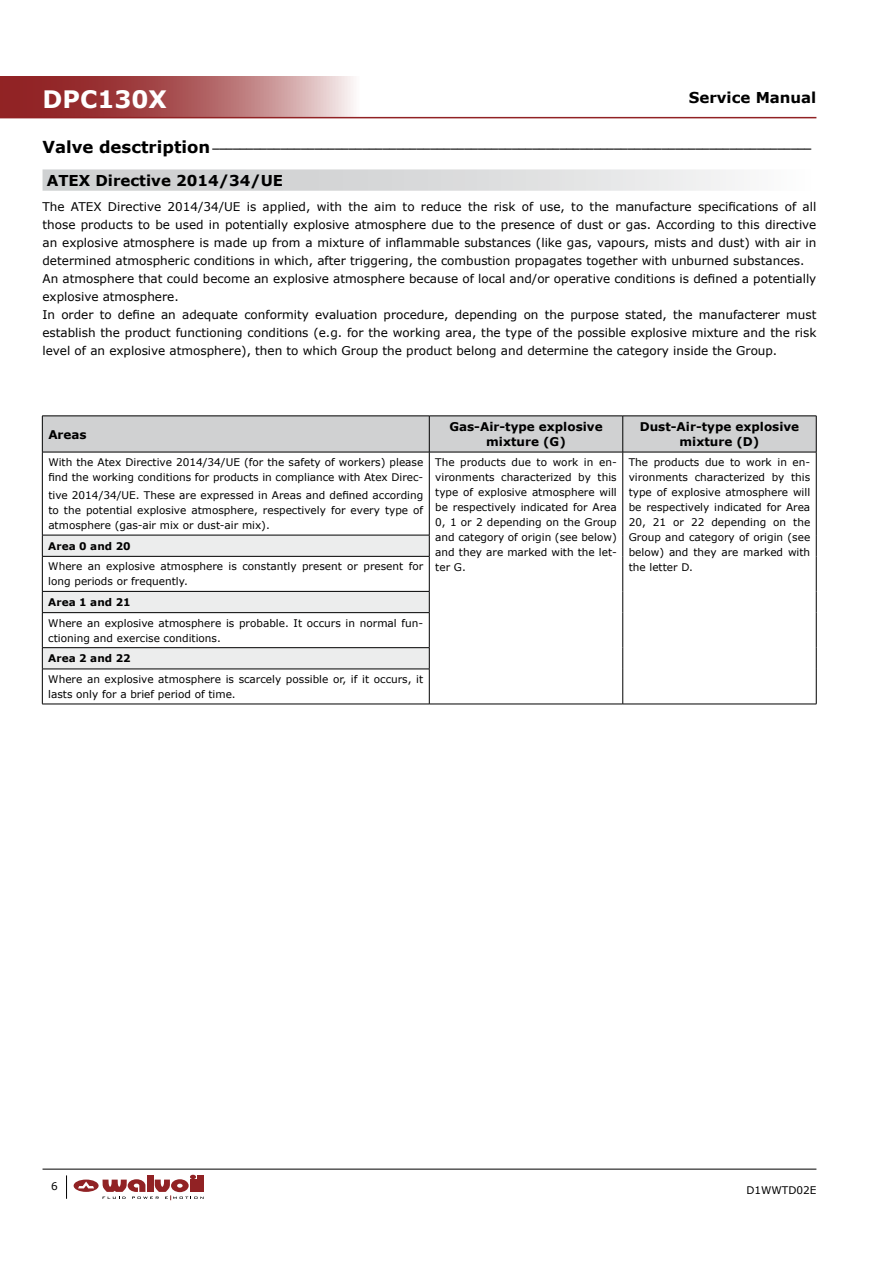
<style>
.page{position:relative;width:893px;height:1263px;background:#fff}
.page>*{position:absolute;margin:0;border:0;box-sizing:border-box;transform-origin:0 0}
.t1{font:700 24px "Verdana";color:#fff}
.t2{font:700 15px "Verdana";color:#000}
.t3{font:12px/18px "Verdana";color:#000}
.t4{font:700 12px/15px "Verdana";color:#000;text-align:center}
.t5{font:10.5px/15px "Verdana";color:#000}
.t6{font:700 10.5px "Verdana";color:#000}
.t7{font:700 9.6px "Verdana";color:#000}
.s1{font-size:16.5px}
</style>
<div class="page">
<svg style="left:0;top:77px;width:361px;height:40px;background:#b36768"></svg>
<hr style="left:0;top:117px;width:816px;height:1px;background:#912224">
<hr style="left:43px;top:1169px;width:773px;height:1px;background:#000">
<svg style="left:66px;top:1175px;width:1px;height:24px"></svg>
<svg style="left:74px;top:1179px;width:25px;height:13px"></svg>
<svg style="left:78px;top:1181px;width:16px;height:7px"></svg>
<svg style="left:103px;top:1175px;width:101px;height:25px"></svg>
<div style="left:43px;top:169px;width:773px;height:22px;background:linear-gradient(to right,#c6c8c9,#f5f5f5)"></div>
<div style="left:43px;top:417px;width:773px;height:35px;background:#d0d1d2"></div>
<svg style="left:43px;top:536px;width:386px;height:133px"></svg>
<hr style="left:42px;top:416px;width:387px;height:1px;background:#000">
<hr style="left:42px;top:416px;width:1px;height:36px;background:#000">
<hr style="left:429px;top:416px;width:194px;height:1px;background:#000">
<hr style="left:429px;top:416px;width:1px;height:36px;background:#000">
<hr style="left:623px;top:416px;width:193px;height:1px;background:#000">
<hr style="left:622px;top:416px;width:1px;height:36px;background:#000">
<hr style="left:816px;top:416px;width:1px;height:36px;background:#000">
<hr style="left:42px;top:452px;width:387px;height:1px;background:#000">
<hr style="left:42px;top:452px;width:1px;height:83px;background:#000">
<hr style="left:429px;top:452px;width:194px;height:1px;background:#000">
<hr style="left:429px;top:452px;width:1px;height:83px;background:#000">
<hr style="left:623px;top:452px;width:193px;height:1px;background:#000">
<hr style="left:622px;top:452px;width:1px;height:83px;background:#000">
<hr style="left:816px;top:452px;width:1px;height:83px;background:#000">
<hr style="left:42px;top:535px;width:387px;height:1px;background:#000">
<svg style="left:42px;top:535px;width:1px;height:21px"></svg>
<svg style="left:429px;top:535px;width:1px;height:21px"></svg>
<svg style="left:622px;top:535px;width:1px;height:21px"></svg>
<svg style="left:816px;top:535px;width:1px;height:21px"></svg>
<hr style="left:42px;top:556px;width:387px;height:1px;background:#000">
<hr style="left:42px;top:556px;width:1px;height:35px;background:#000">
<hr style="left:429px;top:556px;width:1px;height:35px;background:#000">
<hr style="left:622px;top:556px;width:1px;height:35px;background:#000">
<hr style="left:816px;top:556px;width:1px;height:35px;background:#000">
<hr style="left:42px;top:591px;width:387px;height:1px;background:#000">
<svg style="left:42px;top:591px;width:1px;height:21px"></svg>
<svg style="left:429px;top:591px;width:1px;height:21px"></svg>
<svg style="left:622px;top:591px;width:1px;height:22px"></svg>
<svg style="left:816px;top:591px;width:1px;height:22px"></svg>
<hr style="left:42px;top:612px;width:387px;height:1px;background:#000">
<hr style="left:42px;top:613px;width:1px;height:34px;background:#000">
<hr style="left:429px;top:613px;width:1px;height:34px;background:#000">
<hr style="left:622px;top:613px;width:1px;height:35px;background:#000">
<hr style="left:816px;top:613px;width:1px;height:35px;background:#000">
<hr style="left:42px;top:647px;width:387px;height:1px;background:#000">
<svg style="left:42px;top:648px;width:1px;height:21px"></svg>
<svg style="left:429px;top:648px;width:1px;height:21px"></svg>
<svg style="left:622px;top:648px;width:1px;height:21px"></svg>
<svg style="left:816px;top:648px;width:1px;height:21px"></svg>
<hr style="left:42px;top:669px;width:387px;height:1px;background:#000">
<hr style="left:42px;top:669px;width:1px;height:35px;background:#000">
<hr style="left:429px;top:669px;width:1px;height:35px;background:#000">
<hr style="left:622px;top:669px;width:1px;height:35px;background:#000">
<hr style="left:816px;top:669px;width:1px;height:35px;background:#000">
<hr style="left:42px;top:704px;width:387px;height:1px;background:#000">
<hr style="left:429px;top:704px;width:194px;height:1px;background:#000">
<hr style="left:623px;top:704px;width:193px;height:1px;background:#000">
<h1 class="t1" style="left:43px;top:82px;width:126px">DPC130X</h1>
<h2 class="t2" style="left:689px;top:87px;width:129px">Service Manual</h2>
<p class="t7" style="left:43px;top:137px;width:770px"><span class="s1">Valve desctription</span> ________________________________________________________________________________________</p>
<h2 class="t2" style="left:47px;top:170px;width:238px">ATEX Directive 2014/34/UE</h2>
<p class="t3" style="left:42px;top:197px;width:775px">The ATEX Directive 2014/34/UE is applied, with the aim to reduce the risk of use, to the manufacture specifications of all those products to be used in potentially explosive atmosphere due to the presence of dust or gas. According to this directive an explosive atmosphere is made up from a mixture of inflammable substances (like gas, vapours, mists and dust) with air in determined atmospheric conditions in which, after triggering, the combustion propagates together with unburned substances.<br>An atmosphere that could become an explosive atmosphere because of local and/or operative conditions is defined a potentially explosive atmosphere.<br>In order to define an adequate conformity evaluation procedure, depending on the purpose stated, the manufacterer must establish the product functioning conditions (e.g. for the working area, the type of the possible explosive mixture and the risk level of an explosive atmosphere), then to which Group the product belong and determine the category inside the Group.</p>
<p class="t4" style="left:48px;top:426px;width:40px">Areas</p>
<p class="t4" style="left:449px;top:419px;width:155px">Gas-Air-type explosive mixture (G)</p>
<p class="t4" style="left:640px;top:419px;width:161px">Dust-Air-type explosive mixture (D)</p>
<p class="t5" style="left:48px;top:455px;width:376px">With the Atex Directive 2014/34/UE (for the safety of workers) please find the working conditions for products in compliance with Atex Direc-</p>
<p class="t5" style="left:48px;top:488px;width:376px;text-align:justify">tive 2014/34/UE. These are expressed in Areas and defined according to the potential explosive atmosphere, respectively for every type of atmosphere (gas-air mix or dust-air mix).</p>
<p class="t5" style="left:435px;top:455px;width:183px;text-align:justify">The products due to work in en&shy;vironments characterized by this type of explosive atmosphere will be respectively indicated for Area 0, 1 or 2 depending on the Group and category of origin (see below) and they are marked with the let&shy;ter G.</p>
<p class="t5" style="left:629px;top:455px;width:183px;text-align:justify">The products due to work in en&shy;vironments characterized by this type of explosive atmosphere will be respectively indicated for Area 20, 21 or 22 depending on the Group and category of origin (see below) and they are marked with the letter D.</p>
<p class="t6" style="left:48px;top:538px;width:84px">Area 0 and 20</p>
<p class="t5" style="left:48px;top:559px;width:376px">Where an explosive atmosphere is constantly present or present for long periods or frequently.</p>
<p class="t6" style="left:48px;top:595px;width:84px">Area 1 and 21</p>
<p class="t5" style="left:48px;top:615px;width:376px">Where an explosive atmosphere is probable. It occurs in normal fun&shy;ctioning and exercise conditions.</p>
<p class="t6" style="left:48px;top:651px;width:84px">Area 2 and 22</p>
<p class="t5" style="left:48px;top:672px;width:376px">Where an explosive atmosphere is scarcely possible or, if it occurs, it lasts only for a brief period of time.</p>
<p class="t5" style="left:51px;top:1179px;width:8px">6</p>
<p class="t5" style="left:746px;top:1183px;width:72px">D1WWTD02E</p>
</div>
